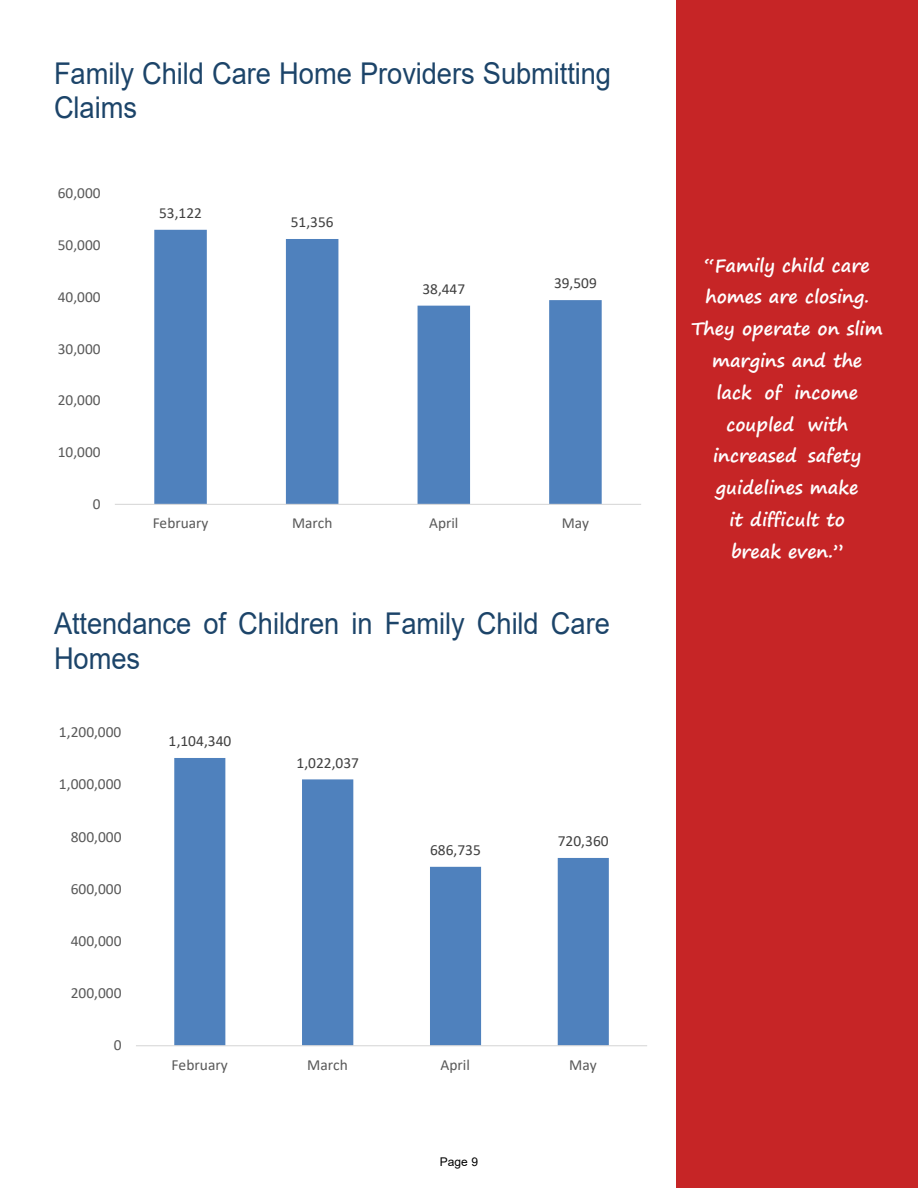
<style>
.page{position:relative;width:918px;height:1188px;background:#fff}
.page>*{position:absolute;margin:0;border:0;box-sizing:border-box;transform-origin:0 0}
.t1{font:30px/34.3px "Arial";letter-spacing:-.005em;color:#1c4469;scale:.91 1}
.t2{font:700 18px/31.8px "Segoe Print";color:#fefefe;text-align:center}
.t3{font:15.45px "Calibri";color:#595959}
.t4{font:15.45px "Calibri";color:#404040}
.t5{font:15.3px "Calibri";color:#595959}
.t6{font:15.3px "Calibri";color:#404040}
.t7{font:12px "Arial";color:#000}
</style>
<div class="page">
<div style="left:676px;top:0;width:242px;height:1188px;background:#c62526"></div>
<svg style="left:115px;top:229px;width:526px;height:276px"></svg>
<svg style="left:136px;top:758px;width:511px;height:289px"></svg>
<h1 class="t1" style="left:54px;top:59px;width:614px">Family Child Care Home Providers Submitting<br>Claims</h1>
<p class="t5" style="left:58px;top:187px;width:44px">60,000</p>
<p class="t5" style="left:58px;top:239px;width:44px">50,000</p>
<p class="t5" style="left:58px;top:290px;width:44px">40,000</p>
<p class="t5" style="left:58px;top:342px;width:44px">30,000</p>
<p class="t5" style="left:58px;top:394px;width:44px">20,000</p>
<p class="t5" style="left:58px;top:446px;width:44px">10,000</p>
<p class="t5" style="left:93px;top:497px;width:9px">0</p>
<p class="t6" style="left:159px;top:207px;width:44px">53,122</p>
<p class="t6" style="left:291px;top:216px;width:44px">51,356</p>
<p class="t6" style="left:422px;top:282px;width:44px">38,447</p>
<p class="t6" style="left:554px;top:277px;width:44px">39,509</p>
<p class="t5" style="left:153px;top:517px;width:57px">February</p>
<p class="t5" style="left:292px;top:517px;width:42px">March</p>
<p class="t5" style="left:429px;top:517px;width:31px">April</p>
<p class="t5" style="left:562px;top:517px;width:29px">May</p>
<h1 class="t1" style="left:54px;top:609px;width:612px">Attendance of Children in Family Child Care<br>Homes</h1>
<p class="t3" style="left:59px;top:726px;width:64px">1,200,000</p>
<p class="t3" style="left:59px;top:778px;width:64px">1,000,000</p>
<p class="t3" style="left:71px;top:830px;width:52px">800,000</p>
<p class="t3" style="left:71px;top:882px;width:52px">600,000</p>
<p class="t3" style="left:71px;top:934px;width:52px">400,000</p>
<p class="t3" style="left:71px;top:986px;width:52px">200,000</p>
<p class="t3" style="left:114px;top:1039px;width:9px">0</p>
<p class="t4" style="left:169px;top:734px;width:64px">1,104,340</p>
<p class="t4" style="left:297px;top:756px;width:64px">1,022,037</p>
<p class="t4" style="left:430px;top:843px;width:52px">686,735</p>
<p class="t4" style="left:558px;top:834px;width:52px">720,360</p>
<p class="t3" style="left:172px;top:1059px;width:58px">February</p>
<p class="t3" style="left:307px;top:1059px;width:42px">March</p>
<p class="t3" style="left:441px;top:1059px;width:31px">April</p>
<p class="t3" style="left:569px;top:1059px;width:29px">May</p>
<p class="t7" style="left:440px;top:1154px;width:40px">Page 9</p>
<p class="t2" style="left:692px;top:251px;width:193px">“Family child care homes are closing.<br>They operate on slim margins and the<br>lack of income coupled with increased safety guidelines make<br>it difficult to<br>break even.”</p>
</div>
